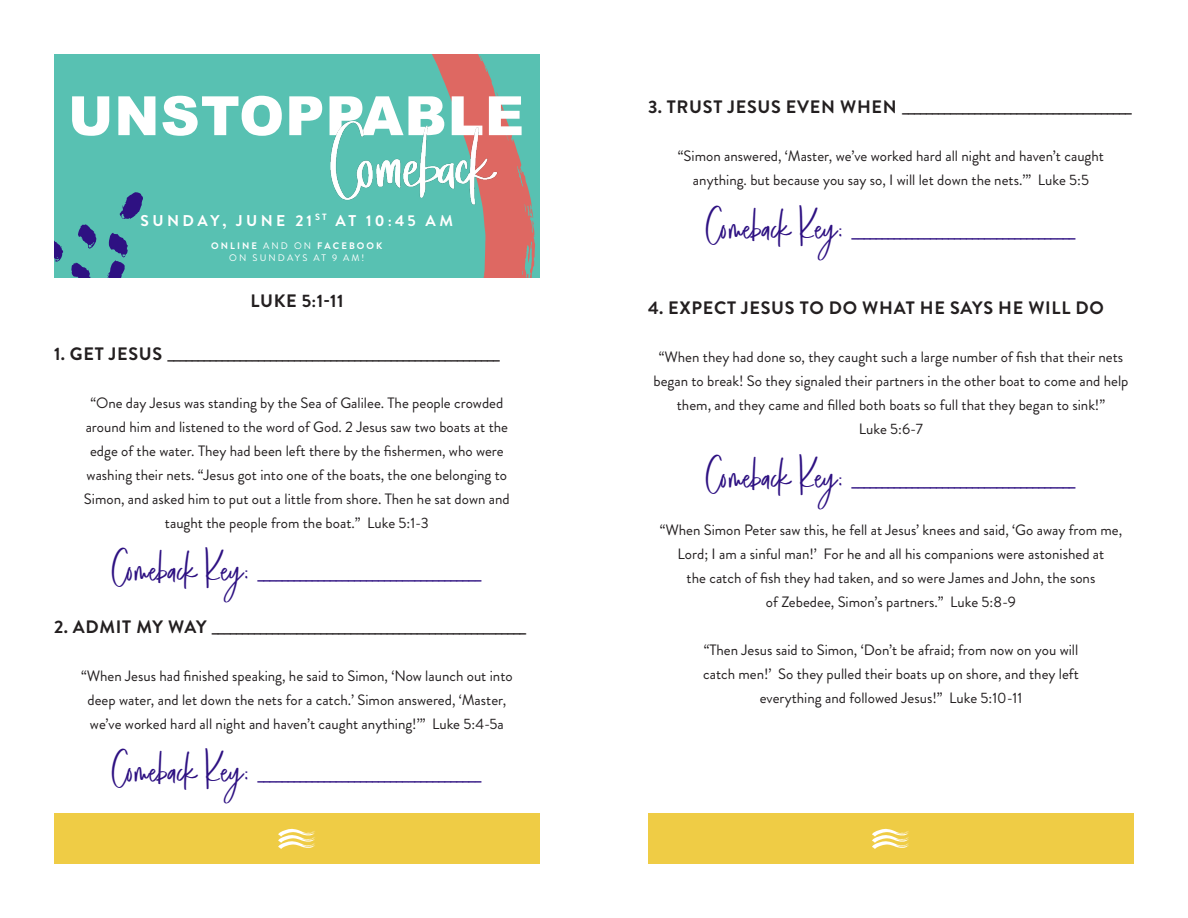
<style>
.page{position:relative;width:1188px;height:918px;background:#fff}
.page>*{position:absolute;margin:0;border:0;box-sizing:border-box;transform-origin:0 0}
.t1{font:700 18px "Brandon Grotesque";letter-spacing:.04em;color:#231f20}
.t2{font:700 18px "Brandon Grotesque";color:#2e1182}
.t3{font:700 15.6px "Brandon Grotesque";letter-spacing:.22em;color:#fff}
.t4{font:15px/24px "Brandon Grotesque";color:#231f20;text-align:center}
.t5{font:700 9.45px "Brandon Grotesque";letter-spacing:.22em;color:#fff}
.t6{font:9.45px "Brandon Grotesque";letter-spacing:.22em;color:#fff}
.s1{font-weight:400}
.s2{font-family:"Think Pink Regular";font-weight:400;font-size:39px}
</style>
<div class="page">
<div style="left:54px;top:54px;width:486px;height:226px;background:#58c1b2"></div>
<div style="left:54px;top:814px;width:486px;height:50px;background:#efcc45"></div>
<svg style="left:278px;top:829px;width:37px;height:20px"></svg>
<svg style="left:432px;top:54px;width:103px;height:224px"></svg>
<svg style="left:120px;top:192px;width:23px;height:27px"></svg>
<svg style="left:78px;top:224px;width:18px;height:25px"></svg>
<svg style="left:71px;top:263px;width:19px;height:15px"></svg>
<svg style="left:107px;top:233px;width:21px;height:45px"></svg>
<svg style="left:54px;top:240px;width:9px;height:22px"></svg>
<svg style="left:72px;top:96px;width:450px;height:40px"></svg>
<img style="left:323px;top:106px;width:181px;height:132px">
<div style="left:648px;top:814px;width:486px;height:50px;background:#efcc45"></div>
<svg style="left:872px;top:829px;width:37px;height:20px"></svg>
<div style="left:0;top:278px;width:593px;height:54px;background:#fff"></div>
<p class="t3" style="left:141px;top:209px;width:314px">SUNDAY, JUNE 21 <sup>ST</sup> AT 10:45 AM</p>
<p class="t5" style="left:211px;top:239px;width:173px">ONLINE <span class="s1">AND ON</span> FACEBOOK</p>
<p class="t6" style="left:229px;top:252px;width:137px">ON SUNDAYS AT 9 AM!</p>
<p class="t1" style="left:251px;top:289px;width:94px">LUKE 5:1-11</p>
<p class="t1" style="left:54px;top:341px;width:448px">1. GET JESUS _______________________________________________________</p>
<p class="t4" style="left:84px;top:391px;width:427px">“One day Jesus was standing by the Sea of Galilee. The people crowded around him and listened to the word of God. 2 Jesus saw two boats at the edge of the water. They had been left there by the fishermen, who were washing their nets. “Jesus got into one of the boats, the one belonging to Simon, and asked him to put out a little from shore. Then he sat down and taught the people from the boat.” Luke 5:1-3</p>
<p class="t2" style="left:112px;top:562px;width:371px"><span class="s2">Comeback Key:</span> _____________________________________</p>
<p class="t1" style="left:54px;top:614px;width:474px">2. ADMIT MY WAY ____________________________________________________</p>
<p class="t4" style="left:81px;top:664px;width:433px">“When Jesus had finished speaking, he said to Simon, ‘Now launch out into deep water, and let down the nets for a catch.’ Simon answered, ‘Master, we’ve worked hard all night and haven’t caught anything!’” Luke 5:4-5a</p>
<p class="t2" style="left:112px;top:763px;width:371px"><span class="s2">Comeback Key:</span> _____________________________________</p>
<p class="t1" style="left:648px;top:94px;width:486px">3. TRUST JESUS EVEN WHEN ______________________________________</p>
<p class="t4" style="left:678px;top:144px;width:428px">“Simon answered, ‘Master, we’ve worked hard all night and haven’t caught anything. but because you say so, I will let down the nets.’” Luke 5:5</p>
<p class="t2" style="left:706px;top:219px;width:371px"><span class="s2">Comeback Key:</span> _____________________________________</p>
<p class="t1" style="left:648px;top:295px;width:457px">4. EXPECT JESUS TO DO WHAT HE SAYS HE WILL DO</p>
<p class="t4" style="left:653px;top:345px;width:477px">“When they had done so, they caught such a large number of fish that their nets began to break! So they signaled their partners in the other boat to come and help them, and they came and filled both boats so full that they began to sink!”</p>
<p class="t4" style="left:859px;top:417px;width:66px">Luke 5:6-7</p>
<p class="t2" style="left:706px;top:468px;width:371px"><span class="s2">Comeback Key:</span> _____________________________________</p>
<p class="t4" style="left:660px;top:518px;width:464px">“When Simon Peter saw this, he fell at Jesus’ knees and said, ‘Go away from me,<br>Lord; I am a sinful man!’ For he and all his companions were astonished at</p>
<p class="t4" style="left:687px;top:566px;width:410px">the catch of fish they had taken, and so were James and John, the sons</p>
<p class="t4" style="left:766px;top:590px;width:252px">of Zebedee, Simon’s partners.” Luke 5:8-9</p>
<p class="t4" style="left:704px;top:638px;width:376px">“Then Jesus said to Simon, ‘Don’t be afraid; from now on you will</p>
<p class="t4" style="left:703px;top:662px;width:377px">catch men!’ So they pulled their boats up on shore, and they left</p>
<p class="t4" style="left:760px;top:686px;width:264px">everything and followed Jesus!” Luke 5:10-11</p>
</div>
